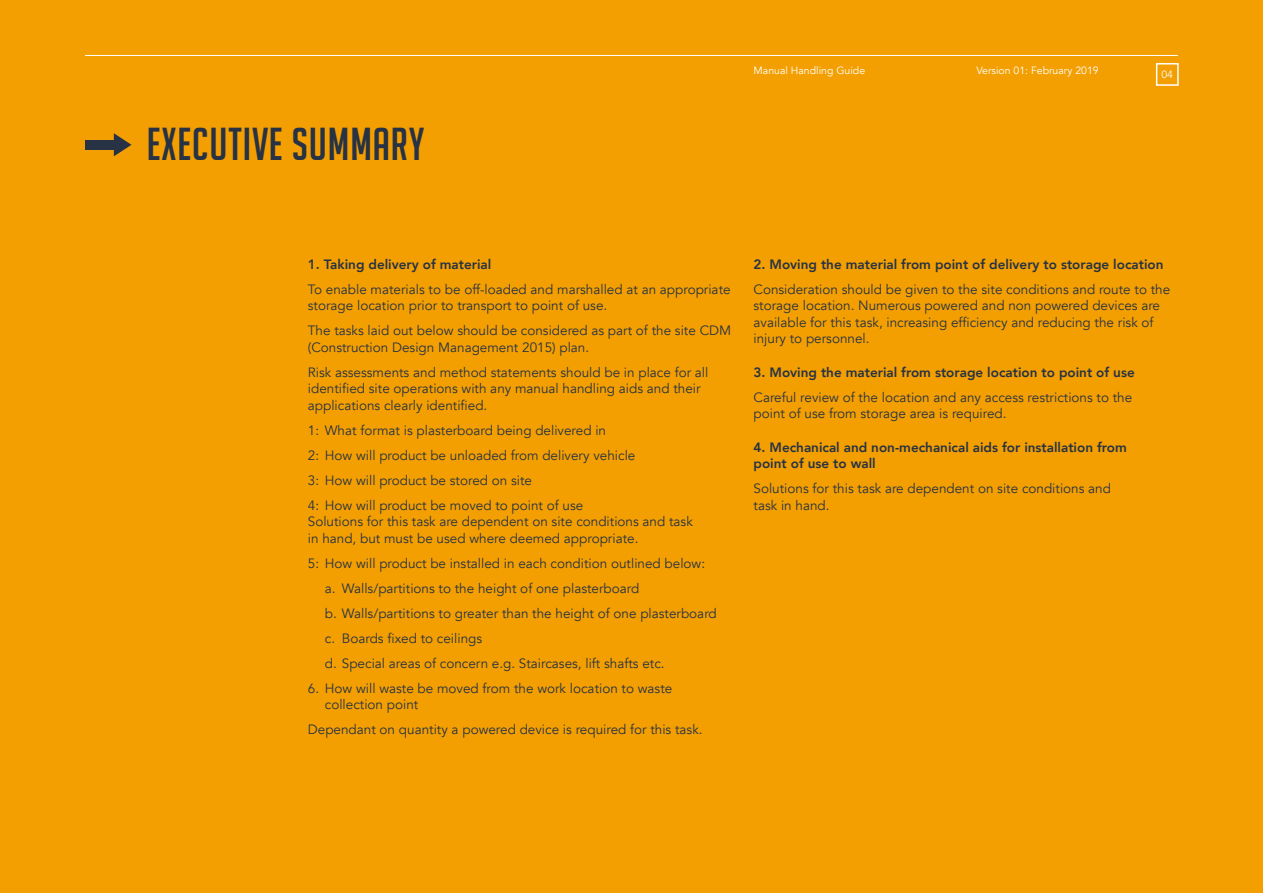
<style>
.page{position:relative;width:1263px;height:893px;background:#f39f02}
.page>*{position:absolute;margin:0;border:0;box-sizing:border-box;transform-origin:0 0}
.t1{font:45px "Big Noodle Titling";letter-spacing:.02em;color:#273244}
.t2{font:13.5px/16.5px "Avenir";color:#273244}
.t3{font:800 13.5px/16.5px "Avenir";color:#273244}
.t4{font:10.5px "Avenir";color:#fff}
</style>
<div class="page">
<hr style="left:85px;top:55px;width:1093px;height:1px;background:#fff">
<div style="left:1156px;top:63px;width:23px;height:23px;border:2px solid #fff"></div>
<svg style="left:114px;top:133px;width:18px;height:23px"></svg>
<div style="left:85px;top:140px;width:33px;height:10px;background:#273244"></div>
<p class="t1" style="left:147px;top:120px;width:279px">EXECUTIVE SUMMARY</p>
<p class="t4" style="left:753px;top:64px;width:113px">Manual Handling Guide</p>
<p class="t4" style="left:976px;top:64px;width:124px">Version 01: February 2019</p>
<p class="t4" style="left:1161px;top:68px;width:13px">04</p>
<p class="t3" style="left:308px;top:256px;width:185px">1. Taking delivery of material</p>
<p class="t2" style="left:308px;top:281px;width:424px">To enable materials to be off-loaded and marshalled at an appropriate storage location prior to transport to point of use.</p>
<p class="t2" style="left:308px;top:322px;width:425px">The tasks laid out below should be considered as part of the site CDM (Construction Design Management 2015) plan.</p>
<p class="t2" style="left:308px;top:364px;width:402px">Risk assessments and method statements should be in place for all identified site operations with any manual handling aids and their applications clearly identified.</p>
<p class="t2" style="left:308px;top:422px;width:300px">1: What format is plasterboard being delivered in</p>
<p class="t2" style="left:308px;top:447px;width:329px">2: How will product be unloaded from delivery vehicle</p>
<p class="t2" style="left:308px;top:472px;width:226px">3: How will product be stored on site</p>
<p class="t2" style="left:308px;top:497px;width:386px">4: How will product be moved to point of use<br>Solutions for this task are dependent on site conditions and task in hand, but must be used where deemed appropriate.</p>
<p class="t2" style="left:308px;top:555px;width:399px">5: How will product be installed in each condition outlined below:</p>
<p class="t2" style="left:325px;top:580px;width:316px">a. Walls/partitions to the height of one plasterboard</p>
<p class="t2" style="left:325px;top:605px;width:393px">b. Walls/partitions to greater than the height of one plasterboard</p>
<p class="t2" style="left:325px;top:630px;width:159px">c. Boards fixed to ceilings</p>
<p class="t2" style="left:325px;top:655px;width:341px">d. Special areas of concern e.g. Staircases, lift shafts etc.</p>
<p class="t2" style="left:325px;top:680px;width:349px;text-indent:-17px">6. How will waste be moved from the work location to waste collection point</p>
<p class="t2" style="left:308px;top:722px;width:396px">Dependant on quantity a powered device is required for this task.</p>
<p class="t3" style="left:753px;top:256px;width:411px">2. Moving the material from point of delivery to storage location</p>
<p class="t2" style="left:753px;top:281px;width:418px">Consideration should be given to the site conditions and route to the storage location. Numerous powered and non powered devices are available for this task, increasing efficiency and reducing the risk of injury to personnel.</p>
<p class="t3" style="left:753px;top:364px;width:383px">3. Moving the material from storage location to point of use</p>
<p class="t2" style="left:753px;top:389px;width:380px">Careful review of the location and any access restrictions to the point of use from storage area is required.</p>
<p class="t3" style="left:753px;top:439px;width:375px">4. Mechanical and non-mechanical aids for installation from point of use to wall</p>
<p class="t2" style="left:753px;top:480px;width:359px">Solutions for this task are dependent on site conditions and task in hand.</p>
</div>
